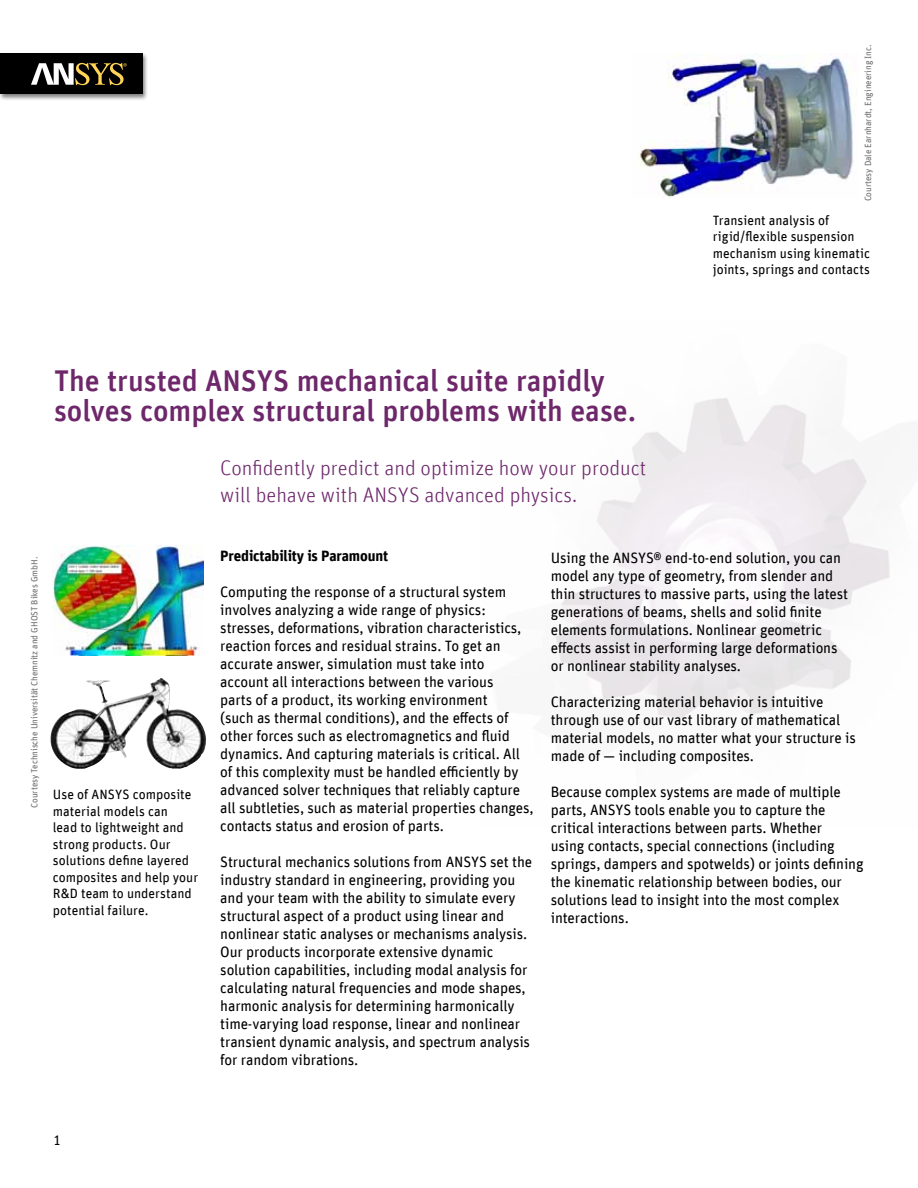
<style>
.page{position:relative;width:918px;height:1188px;background:#fff}
.page>*{position:absolute;margin:0;border:0;box-sizing:border-box;transform-origin:0 0}
.t1{font:500 30px/30px "Unit Offc Pro";color:#6d276a}
.t2{font:300 21px/27px "Unit Offc Pro";color:#6d276a}
.t3{font:15px/18px "Unit Offc Pro";letter-spacing:-.01em;color:#000}
.t4{font:700 15px "Unit Offc Pro";letter-spacing:-.01em;color:#000}
.t5{font:13.5px/16.5px "Unit Offc Pro";color:#000}
.t6{font:9px "Unit Offc Pro";letter-spacing:-.005em;color:#6d6e71}
</style>
<div class="page">
<div style="left:0;top:52px;width:149px;height:49px;background:#000;opacity:.5"></div>
<div style="left:0;top:54px;width:142px;height:40px;background:#000"></div>
<svg style="left:31px;top:63px;width:96px;height:22px"></svg>
<img style="left:50px;top:678px;width:156px;height:91px">
<img style="left:53px;top:545px;width:150px;height:111px">
<img style="left:640px;top:54px;width:213px;height:144px">
<p class="t6" style="left:862px;top:201px;width:159px;rotate:-90deg">Courtesy Dale Earnhardt, Engineering Inc.</p>
<p class="t5" style="left:713px;top:211px;width:159px">Transient analysis of rigid/flexible suspension mechanism using kinematic joints, springs and contacts</p>
<h1 class="t1" style="left:54px;top:364px;width:584px">The trusted ANSYS mechanical suite rapidly solves complex structural problems with ease.</h1>
<h2 class="t2" style="left:220px;top:453px;width:428px">Confidently predict and optimize how your product will behave with ANSYS advanced physics.</h2>
<p class="t6" style="left:28px;top:808px;width:252px;rotate:-90deg">Courtesy Technische Universität Chemnitz and GHOST Bikes GmbH.</p>
<p class="t5" style="left:53px;top:786px;width:147px">Use of ANSYS composite material models can<br>lead to lightweight and strong products. Our solutions define layered composites and help your<br>R&amp;D team to understand potential failure.</p>
<p class="t4" style="left:220px;top:544px;width:169px">Predictability is Paramount</p>
<p class="t3" style="left:220px;top:582px;width:315px">Computing the response of a structural system involves analyzing a wide range of physics: stresses, deformations, vibration characteristics, reaction forces and residual strains. To get an accurate answer, simulation must take into account all interactions between the various<br>parts of a product, its working environment<br>(such as thermal conditions), and the effects of other forces such as electromagnetics and fluid dynamics. And capturing materials is critical. All of this complexity must be handled efficiently by advanced solver techniques that reliably capture all subtleties, such as material properties changes, contacts status and erosion of parts.</p>
<p class="t3" style="left:220px;top:852px;width:313px">Structural mechanics solutions from ANSYS set the industry standard in engineering, providing you and your team with the ability to simulate every structural aspect of a product using linear and nonlinear static analyses or mechanisms analysis.<br>Our products incorporate extensive dynamic solution capabilities, including modal analysis for calculating natural frequencies and mode shapes, harmonic analysis for determining harmonically time-varying load response, linear and nonlinear transient dynamic analysis, and spectrum analysis for random vibrations.</p>
<p class="t3" style="left:551px;top:548px;width:299px">Using the ANSYS® end-to-end solution, you can model any type of geometry, from slender and thin structures to massive parts, using the latest generations of beams, shells and solid finite elements formulations. Nonlinear geometric effects assist in performing large deformations or nonlinear stability analyses.</p>
<p class="t3" style="left:551px;top:692px;width:307px">Characterizing material behavior is intuitive through use of our vast library of mathematical material models, no matter what your structure is made of — including composites.</p>
<p class="t3" style="left:551px;top:782px;width:314px">Because complex systems are made of multiple parts, ANSYS tools enable you to capture the critical interactions between parts. Whether<br>using contacts, special connections (including springs, dampers and spotwelds) or joints defining the kinematic relationship between bodies, our solutions lead to insight into the most complex interactions.</p>
<p class="t5" style="left:53px;top:1131px;width:9px">1</p>
</div>
